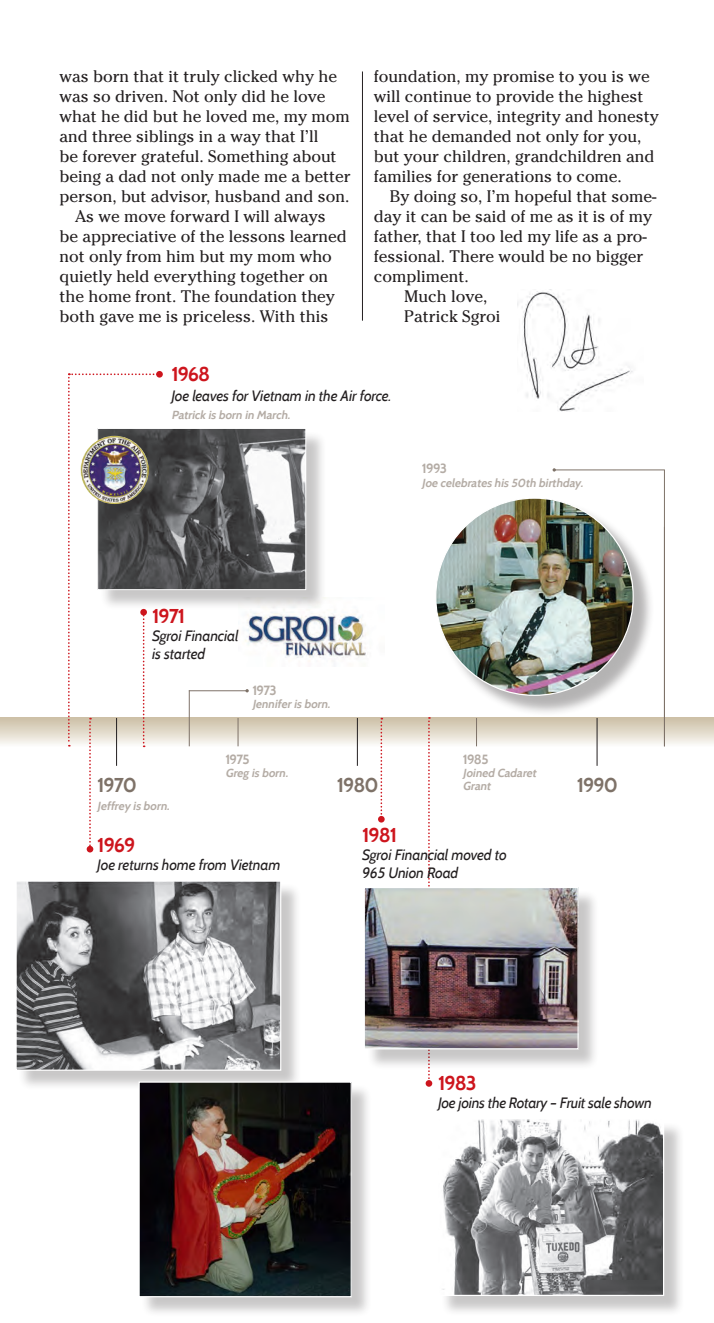
<style>
.page{position:relative;width:714px;height:1323px;background:#fff}
.page>*{position:absolute;margin:0;border:0;box-sizing:border-box;transform-origin:0 0}
.t1{font:700 19.95px "Cabin";letter-spacing:-.05em;color:#cd151d}
.t2{font:700 19.95px "Cabin";letter-spacing:-.05em;color:#7e7268}
.t3{font:16.62px/19.9px "Cheltenham";color:#231f20}
.t4{font:italic 15.05px/18px "Cabin";letter-spacing:-.01em;color:#231f20}
.t5{font:700 13.3px "Cabin";letter-spacing:-.05em;color:#b4aca5}
.t6{font:italic 700 11.72px "Cabin";color:#b4aca5}
</style>
<div class="page">
<hr style="left:362px;top:72px;width:1px;height:249px;background:#231f20">
<img style="left:238px;top:612px;width:128px;height:50px">
<svg style="left:0;top:718px;width:713px;height:29px;background:#e3dcce"></svg>
<hr style="left:189px;top:690px;width:1px;height:56px;background:#7e7268">
<hr style="left:663px;top:469px;width:1px;height:277px;background:#7e7268">
<svg style="left:476px;top:718px;width:1px;height:28px"></svg>
<svg style="left:237px;top:718px;width:1px;height:28px"></svg>
<svg style="left:428px;top:717px;width:1px;height:362px"></svg>
<div style="left:425px;top:1080px;width:7px;height:7px;background:#cd151d;border-radius:50%"></div>
<div style="left:87px;top:846px;width:6px;height:7px;background:#cd151d;border-radius:50%"></div>
<svg style="left:380px;top:718px;width:2px;height:98px"></svg>
<div style="left:378px;top:816px;width:6px;height:7px;background:#cd151d;border-radius:50%"></div>
<hr style="left:357px;top:718px;width:1px;height:48px;background:#231f20">
<hr style="left:596px;top:718px;width:1px;height:48px;background:#231f20">
<div style="left:18px;top:882px;width:284px;height:210px;background:#231f20;opacity:.25"></div>
<img style="left:17px;top:882px;width:262px;height:187px">
<div style="left:15px;top:880px;width:266px;height:191px;border:1px solid #fff"></div>
<div style="left:366px;top:890px;width:232px;height:180px;background:#231f20;opacity:.25"></div>
<img style="left:365px;top:889px;width:211px;height:158px">
<div style="left:363px;top:887px;width:215px;height:162px;border:1px solid #fff"></div>
<div style="left:440px;top:1122px;width:244px;height:194px;background:#231f20;opacity:.25"></div>
<img style="left:440px;top:1121px;width:221px;height:173px">
<div style="left:437px;top:1119px;width:226px;height:177px;border:1px solid #fff"></div>
<hr style="left:189px;top:690px;width:58px;height:1px;background:#7e7268">
<hr style="left:554px;top:470px;width:109px;height:1px;background:#7e7268">
<div style="left:141px;top:1084px;width:231px;height:234px;background:#231f20;opacity:.25"></div>
<img style="left:140px;top:1084px;width:209px;height:211px">
<div style="left:138px;top:1082px;width:213px;height:215px;border:1px solid #fff"></div>
<div style="left:100px;top:431px;width:227px;height:180px;background:#231f20;opacity:.25"></div>
<img style="left:160px;top:430px;width:144px;height:158px">
<div style="left:97px;top:428px;width:209px;height:162px;border:1px solid #fff"></div>
<div style="left:437px;top:500px;width:216px;height:216px;background:#231f20;opacity:.34"></div>
<img style="left:435px;top:498px;width:197px;height:197px;border-radius:99px">
<svg style="left:68px;top:373px;width:92px;height:477px"></svg>
<div style="left:156px;top:371px;width:7px;height:7px;background:#cd151d;border-radius:50%"></div>
<img style="left:517px;top:289px;width:116px;height:123px">
<p class="t3" style="left:59px;top:67px;width:292px">was born that it truly clicked why he was so driven. Not only did he love what he did but he loved me, my mom and three siblings in a way that I’ll<br>be forever grateful. Something about being a dad not only made me a better person, but advisor, husband and son.</p>
<p class="t3" style="left:59px;top:206px;width:289px;text-indent:16px">As we move forward I will always be appreciative of the lessons learned not only from him but my mom who quietly held everything together on the home front. The foundation they both gave me is priceless. With this</p>
<p class="t3" style="left:374px;top:67px;width:286px">foundation, my promise to you is we will continue to provide the highest level of service, integrity and honesty that he demanded not only for you, but your children, grandchildren and families for generations to come.</p>
<p class="t3" style="left:389px;top:186px;width:268px">By doing so, I’m hopeful that some-</p>
<p class="t3" style="left:374px;top:206px;width:279px">day it can be said of me as it is of my</p>
<p class="t3" style="left:374px;top:226px;width:274px">father, that I too led my life as a pro-</p>
<p class="t3" style="left:374px;top:246px;width:271px">fessional. There would be no bigger</p>
<p class="t3" style="left:374px;top:266px;width:96px">compliment.</p>
<p class="t3" style="left:404px;top:286px;width:85px">Much love,</p>
<p class="t3" style="left:404px;top:306px;width:98px">Patrick Sgroi</p>
<p class="t1" style="left:171px;top:362px;width:40px">1968</p>
<p class="t4" style="left:171px;top:387px;width:222px">Joe leaves for Vietnam in the Air force.</p>
<p class="t6" style="left:171px;top:408px;width:123px">Patrick is born in March.</p>
<p class="t5" style="left:421px;top:461px;width:27px">1993</p>
<p class="t6" style="left:421px;top:475px;width:165px">Joe celebrates his 50th birthday.</p>
<p class="t1" style="left:152px;top:604px;width:35px">1971</p>
<p class="t4" style="left:152px;top:626px;width:88px">Sgroi Financial</p>
<p class="t4" style="left:152px;top:644px;width:55px">is started</p>
<p class="t5" style="left:252px;top:682px;width:26px">1973</p>
<p class="t6" style="left:252px;top:697px;width:82px">Jenniferis born.</p>
<p class="t5" style="left:225px;top:751px;width:26px">1975</p>
<p class="t6" style="left:225px;top:766px;width:67px">Greg is born.</p>
<p class="t2" style="left:97px;top:773px;width:41px">1970</p>
<p class="t2" style="left:336px;top:773px;width:43px">1980</p>
<p class="t6" style="left:97px;top:799px;width:76px">Jeffrey is born.</p>
<p class="t5" style="left:462px;top:751px;width:27px">1985</p>
<p class="t6" style="left:462px;top:766px;width:77px">Joined Cadaret</p>
<p class="t6" style="left:462px;top:779px;width:32px">Grant</p>
<p class="t2" style="left:576px;top:773px;width:42px">1990</p>
<p class="t1" style="left:97px;top:833px;width:40px">1969</p>
<p class="t4" style="left:97px;top:856px;width:184px">Joe returns home from Vietnam</p>
<p class="t1" style="left:362px;top:823px;width:36px">1981</p>
<p class="t4" style="left:362px;top:845px;width:146px">Sgroi Financial moved to<br>965 Union Road</p>
<p class="t1" style="left:438px;top:1071px;width:40px">1983</p>
<p class="t4" style="left:438px;top:1094px;width:215px">Joe joins the Rotary – Fruit sale shown</p>
</div>
